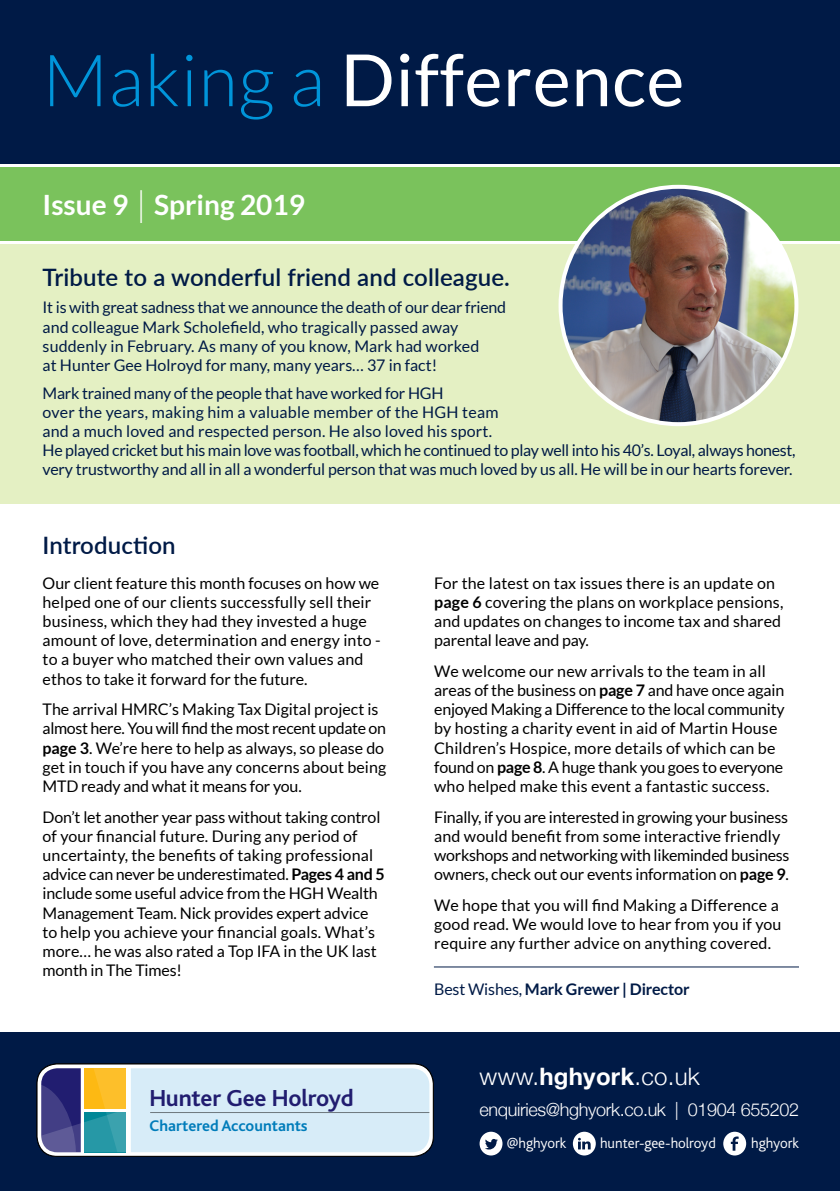
<style>
.page{position:relative;width:840px;height:1191px;background:#fff}
.page>*{position:absolute;margin:0;border:0;box-sizing:border-box;transform-origin:0 0}
.t1{font:72px "Lato";letter-spacing:.01em;color:#fff}
.t2{font:700 28px "Lato";color:#fff}
.t3{font:700 24.2px "Bliss";letter-spacing:-.01em;color:#211d70}
.t4{font:600 24px "Lato";letter-spacing:.005em;color:#001a46}
.t5{font:300 24px "Helvetica Neue";letter-spacing:.01em;color:#fff}
.t6{font:300 18px "Helvetica Neue";letter-spacing:-.02em;color:#fff}
.t7{font:700 16.2px "Bliss";color:#007cba}
.t8{font:16px/19.2px "Lato";color:#000}
.t9{font:16px/19.2px "Lato";letter-spacing:-.01em;color:#001a46}
.t10{font:700 16px "Lato";letter-spacing:-.01em;color:#001a46}
.t11{font:300 15px "Bliss";color:#fff}
.s1{font-weight:300;color:#0095da}
.s2{font-size:35px}
.s3{font-weight:700}
.s4{font-weight:400}
</style>
<div class="page">
<div style="left:0;top:244px;width:839px;height:259px;background:#e4f0c3"></div>
<div style="left:0;top:0;width:839px;height:166px;background:#001a46"></div>
<div style="left:0;top:167px;width:839px;height:74px;background:#7ac25c"></div>
<div style="left:0;top:1032px;width:839px;height:159px;background:#001a46"></div>
<hr style="left:0;top:164px;width:839px;height:3px;background:#fff">
<div style="left:37px;top:1064px;width:396px;height:92px;background:#fff;border-radius:20px"></div>
<div style="left:36px;top:1063px;width:397px;height:93px;border:1px solid #000;border-radius:20px"></div>
<svg style="left:39px;top:1068px;width:390px;height:84px;background:#c0d2db"></svg>
<div style="left:479px;top:1131px;width:23px;height:24px;background:#fff;border-radius:50%"></div>
<svg style="left:485px;top:1138px;width:12px;height:11px"></svg>
<svg style="left:722px;top:1131px;width:23px;height:24px"></svg>
<svg style="left:730px;top:1136px;width:8px;height:14px"></svg>
<svg style="left:572px;top:1131px;width:23px;height:24px"></svg>
<svg style="left:577px;top:1137px;width:13px;height:12px"></svg>
<img style="left:563px;top:187px;width:233px;height:237px">
<hr style="left:433px;top:966px;width:365px;height:1px;background:#001a46">
<h1 class="t1" style="left:43px;top:40px;width:643px"><span class="s1">Making a</span> Difference</h1>
<h2 class="t2" style="left:43px;top:188px;width:264px">Issue 9 <span class="s2">|</span> Spring 2019</h2>
<h3 class="t4" style="left:43px;top:259px;width:468px">Tribute to a wonderful friend and colleague.</h3>
<p class="t9" style="left:43px;top:298px;width:465px">It is with great sadness that we announce the death of our dear friend and colleague Mark Scholefield, who tragically passed away suddenly in February. As many of you know, Mark had worked<br>at Hunter Gee Holroyd for many, many years… 37 in fact!</p>
<p class="t9" style="left:43px;top:383px;width:754px">Mark trained many of the people that have worked for HGH<br>over the years, making him a valuable member of the HGH team<br>and a much loved and respected person. He also loved his sport.<br>He played cricket but his main love was football, which he continued to play well into his 40’s. Loyal, always honest, very trustworthy and all in all a wonderful person that was much loved by us all. He will be in our hearts forever.</p>
<h3 class="t4" style="left:43px;top:528px;width:134px">Introduction</h3>
<p class="t8" style="left:43px;top:573px;width:339px">Our client feature this month focuses on how we helped one of our clients successfully sell their business, which they had they invested a huge amount of love, determination and energy into - to a buyer who matched their own values and ethos to take it forward for the future.</p>
<p class="t8" style="left:43px;top:699px;width:345px">The arrival HMRC’s Making Tax Digital project is almost here. You will find the most recent update on <span class="s3">page 3</span>. We’re here to help as always, so please do get in touch if you have any concerns about being MTD ready and what it means for you.</p>
<p class="t8" style="left:43px;top:807px;width:343px">Don’t let another year pass without taking control of your financial future. During any period of uncertainty, the benefits of taking professional advice can never be underestimated. <span class="s3">Pages 4 and 5 </span>include some useful advice from the HGH Wealth Management Team. Nick provides expert advice to help you achieve your financial goals. What’s more… he was also rated a Top IFA in the UK last month in The Times!</p>
<h3 class="t3" style="left:149px;top:1085px;width:205px">Hunter Gee Holroyd</h3>
<p class="t7" style="left:149px;top:1116px;width:159px">Chartered Accountants</p>
<p class="t8" style="left:434px;top:573px;width:350px">For the latest on tax issues there is an update on <span class="s3">page 6</span> covering the plans on workplace pensions, and updates on changes to income tax and shared parental leave and pay.</p>
<p class="t8" style="left:434px;top:661px;width:352px">We welcome our new arrivals to the team in all areas of the business on <span class="s3">page 7</span> and have once again enjoyed Making a Difference to the local community by hosting a charity event in aid of Martin House Children’s Hospice, more details of which can be found on <span class="s3">page 8</span>. A huge thank you goes to everyone who helped make this event a fantastic success.</p>
<p class="t8" style="left:434px;top:807px;width:356px">Finally, if you are interested in growing your business and would benefit from some interactive friendly workshops and networking with likeminded business owners, check out our events information on <span class="s3">page 9</span>.</p>
<p class="t8" style="left:434px;top:895px;width:348px">We hope that you will find Making a Difference a good read. We would love to hear from you if you require any further advice on anything covered.</p>
<p class="t10" style="left:434px;top:980px;width:257px"><span class="s4">Best Wishes,</span> Mark Grewer | Director</p>
<h3 class="t5" style="left:479px;top:1057px;width:221px">www.<span class="s3">hghyork</span>.co.uk</h3>
<p class="t6" style="left:479px;top:1095px;width:321px">enquiries@hghyork.co.uk | 01904 655202</p>
<p class="t11" style="left:506px;top:1135px;width:61px">@hghyork</p>
<p class="t11" style="left:600px;top:1135px;width:117px">hunter-gee-holroyd</p>
<p class="t11" style="left:750px;top:1135px;width:49px">hghyork</p>
</div>
